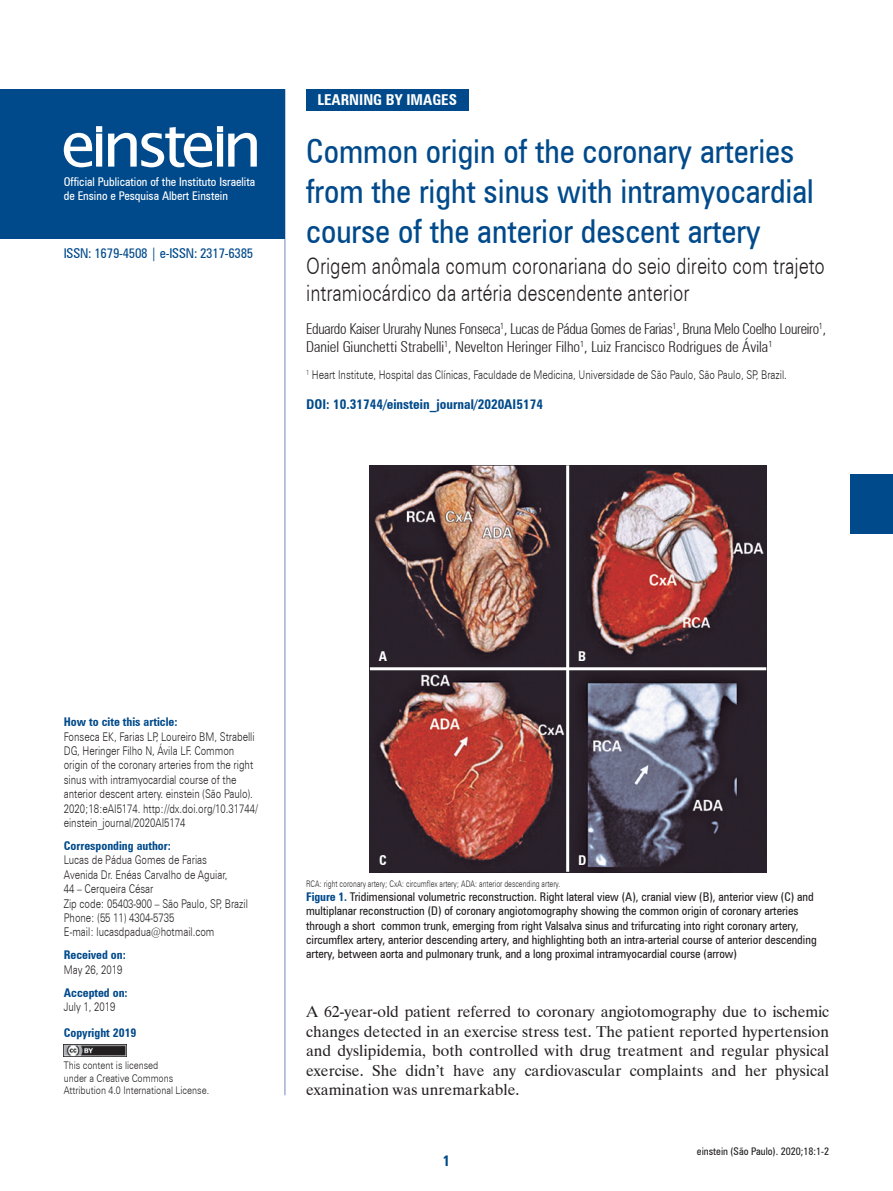
<style>
.page{position:relative;width:893px;height:1191px;background:#fff}
.page>*{position:absolute;margin:0;border:0;box-sizing:border-box;transform-origin:0 0}
.t1{font:condensed 33px/39.6px "Zurich BT";color:#004a8b}
.t2{font:300 22.5px/27px "Zurich BT";color:#231f20;scale:.8 1}
.t3{font:15.75px/19.5px "Dutch 801 BT";color:#231f20;text-align:justify}
.t4{font:300 condensed 15px/18px "Zurich BT";letter-spacing:-.02em;color:#231f20}
.t5{font:700 condensed 15px "Zurich BT";color:#fff}
.t6{font:700 condensed 15px "Zurich BT";color:#004a8b}
.t7{font:700 condensed 13.5px "Zurich BT";color:#004a8b}
.t8{font:condensed 13.5px "Zurich BT";letter-spacing:-.02em;color:#004a8b}
.t9{font:700 condensed 13.5px "Zurich BT";color:#fff}
.t10{font:300 12px/14.4px "Zurich BT";color:#231f20;scale:.8 1}
.t11{font:condensed 12px/14.2px "Zurich BT";color:#231f20}
.t12{font:700 condensed 12px "Zurich BT";color:#004a8b}
.t13{font:condensed 12px/14.4px "Zurich BT";color:#fff}
.t14{font:300 10.5px/12.6px "Zurich BT";color:#231f20;scale:.85 1}
.t15{font:condensed 10.5px "Zurich BT";color:#231f20}
.t16{font:300 9px "Zurich BT";color:#231f20;scale:.75 1}
.s1{font-weight:700;color:#004a8b}
</style>
<div class="page">
<img style="left:64px;top:1044px;width:63px;height:12px">
<hr style="left:284px;top:89px;width:2px;height:1006px;background:#a2b0d2">
<div style="left:0;top:89px;width:284px;height:149px;background:#004a8b"></div>
<div style="left:850px;top:474px;width:43px;height:60px;background:#004a8b"></div>
<svg style="left:108px;top:126px;width:149px;height:41px"></svg>
<svg style="left:64px;top:126px;width:38px;height:41px"></svg>
<div style="left:306px;top:89px;width:162px;height:21px;background:#004a8b"></div>
<img style="left:370px;top:465px;width:396px;height:407px">
<hr style="left:566px;top:465px;width:3px;height:406px;background:#fff">
<hr style="left:370px;top:667px;width:396px;height:3px;background:#fff">
<p class="t13" style="left:64px;top:174px;width:193px">Official Publication of the Instituto Israelita de Ensino e Pesquisa Albert Einstein</p>
<p class="t8" style="left:64px;top:245px;width:191px">ISSN: 1679-4508 | e-ISSN: 2317-6385</p>
<p class="t5" style="left:317px;top:91px;width:141px">LEARNING BY IMAGES</p>
<h1 class="t1" style="left:306px;top:131px;width:509px">Common origin of the coronary arteries from the right sinus with intramyocardial course of the anterior descent artery</h1>
<h2 class="t2" style="left:306px;top:252px;width:650px">Origem anômala comum coronariana do seio direito com trajeto intramiocárdico da artéria descendente anterior</h2>
<p class="t4" style="left:306px;top:320px;width:521px">Eduardo Kaiser Ururahy Nunes Fonseca<sup>1</sup>, Lucas de Pádua Gomes de Farias<sup>1</sup>, Bruna Melo Coelho Loureiro<sup>1</sup>,<br>Daniel Giunchetti Strabelli<sup>1</sup>, Nevelton Heringer Filho<sup>1</sup>, Luiz Francisco Rodrigues de Ávila<sup>1</sup></p>
<p class="t10" style="left:306px;top:368px;width:602px"><sup>1</sup> Heart Institute, Hospital das Clínicas, Faculdade de Medicina, Universidade de São Paulo, São Paulo, SP, Brazil.</p>
<p class="t7" style="left:306px;top:395px;width:238px">DOI: 10.31744/einstein_journal/2020AI5174</p>
<p class="t12" style="left:64px;top:714px;width:115px">How to cite this article:</p>
<p class="t10" style="left:64px;top:729px;width:244px">Fonseca EK, Farias LP, Loureiro BM, Strabelli DG, Heringer Filho N, Ávila LF. Common origin of the coronary arteries from the right sinus with intramyocardial course of the anterior descent artery. einstein (São Paulo).<br>2020;18:eAI5174. http://dx.doi.org/10.31744/ einstein_journal/2020AI5174</p>
<p class="t12" style="left:64px;top:838px;width:109px">Corresponding author:</p>
<p class="t10" style="left:64px;top:853px;width:232px">Lucas de Pádua Gomes de Farias<br>Avenida Dr. Enéas Carvalho de Aguiar,<br>44 – Cerqueira César<br>Zip code: 05403-900 – São Paulo, SP, Brazil<br>Phone: (55 11) 4304-5735<br>E-mail: lucasdpadua@hotmail.com</p>
<p class="t12" style="left:64px;top:947px;width:64px">Received on:</p>
<p class="t10" style="left:64px;top:962px;width:75px">May 26, 2019</p>
<p class="t12" style="left:64px;top:985px;width:65px">Accepted on:</p>
<p class="t10" style="left:64px;top:999px;width:66px">July 1, 2019</p>
<p class="t12" style="left:64px;top:1025px;width:74px">Copyright 2019</p>
<p class="t14" style="left:64px;top:1058px;width:173px">This content is licensed<br>under a Creative Commons<br>Attribution 4.0 International License.</p>
<p class="t9" style="left:379px;top:648px;width:10px">A</p>
<p class="t9" style="left:578px;top:648px;width:9px">B</p>
<p class="t9" style="left:379px;top:852px;width:9px">C</p>
<p class="t9" style="left:578px;top:852px;width:10px">D</p>
<p class="t16" style="left:306px;top:878px;width:340px">RCA: right coronary artery; CxA: circumflex artery; ADA: anterior descending artery.</p>
<p class="t11" style="left:306px;top:889px;width:512px"><span class="s1">Figure 1.</span> Tridimensional volumetric reconstruction. Right lateral view (A), cranial view (B), anterior view (C) and multiplanar reconstruction (D) of coronary angiotomography showing the common origin of coronary arteries through a short common trunk, emerging from right Valsalva sinus and trifurcating into right coronary artery, circumflex artery, anterior descending artery, and highlighting both an intra-arterial course of anterior descending artery, between aorta and pulmonary trunk, and a long proximal intramyocardial course (arrow)</p>
<p class="t3" style="left:306px;top:1002px;width:525px">A 62-year-old patient referred to coronary angiotomography due to ischemic changes detected in an exercise stress test. The patient reported hypertension and dyslipidemia, both controlled with drug treatment and regular physical exercise. She didn’t have any cardiovascular complaints and her physical examination was unremarkable.</p>
<p class="t6" style="left:443px;top:1151px;width:9px">1</p>
<p class="t15" style="left:697px;top:1144px;width:134px">einstein (São Paulo). 2020;18:1-2</p>
</div>
